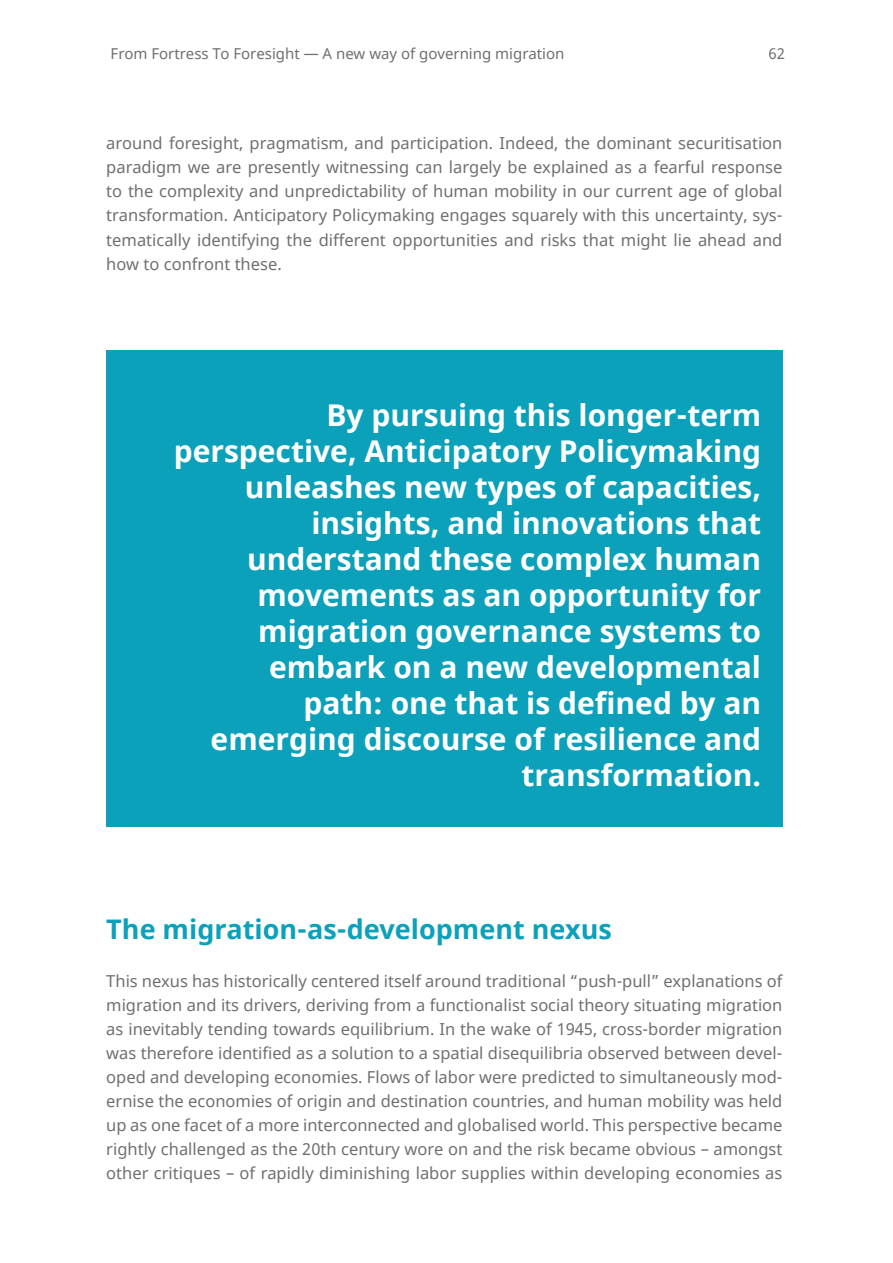
<style>
.page{position:relative;width:893px;height:1263px;background:#fff}
.page>*{position:absolute;margin:0;border:0;box-sizing:border-box;transform-origin:0 0}
.t1{font:700 30px/36px "Noto Sans";color:#fff;text-align:right}
.t2{font:700 27px "Noto Sans";color:#0ba1ba}
.t3{font:16.5px/24px "Noto Sans";color:#706f6f;text-align:justify}
.t4{font:15px "Noto Sans";color:#706f6f}
</style>
<div class="page">
<div style="left:106px;top:351px;width:676px;height:476px;background:#0ba1ba"></div>
<p class="t4" style="left:111px;top:43px;width:455px">From Fortress To Foresight — A new way of governing migration</p>
<p class="t4" style="left:768px;top:43px;width:18px">62</p>
<p class="t3" style="left:106px;top:132px;width:678px">around foresight, pragmatism, and participation. Indeed, the dominant securitisation paradigm we are presently witnessing can largely be explained as a fearful response to the complexity and unpredictability of human mobility in our current age of global transformation. Anticipatory Policymaking engages squarely with this uncertainty, sys&shy;tematically identifying the different opportunities and risks that might lie ahead and how to confront these.</p>
<p class="t1" style="left:174px;top:397px;width:589px">By pursuing this longer-term perspective, Anticipatory Policymaking unleashes new types of capacities, insights, and innovations that understand these complex human movements as an opportunity for migration governance systems to embark on a new developmental<br>path: one that is defined by an emerging discourse of resilience and transformation.</p>
<h2 class="t2" style="left:106px;top:910px;width:507px">The migration-as-development nexus</h2>
<p class="t3" style="left:106px;top:970px;width:678px">This nexus has historically centered itself around traditional “push-pull” explanations of migration and its drivers, deriving from a functionalist social theory situating migration as inevitably tending towards equilibrium. In the wake of 1945, cross-border migration was therefore identified as a solution to a spatial disequilibria observed between devel&shy;oped and developing economies. Flows of labor were predicted to simultaneously mod&shy;ernise the economies of origin and destination countries, and human mobility was held up as one facet of a more interconnected and globalised world. This perspective became rightly challenged as the 20th century wore on and the risk became obvious – amongst other critiques – of rapidly diminishing labor supplies within developing economies as</p>
</div>
